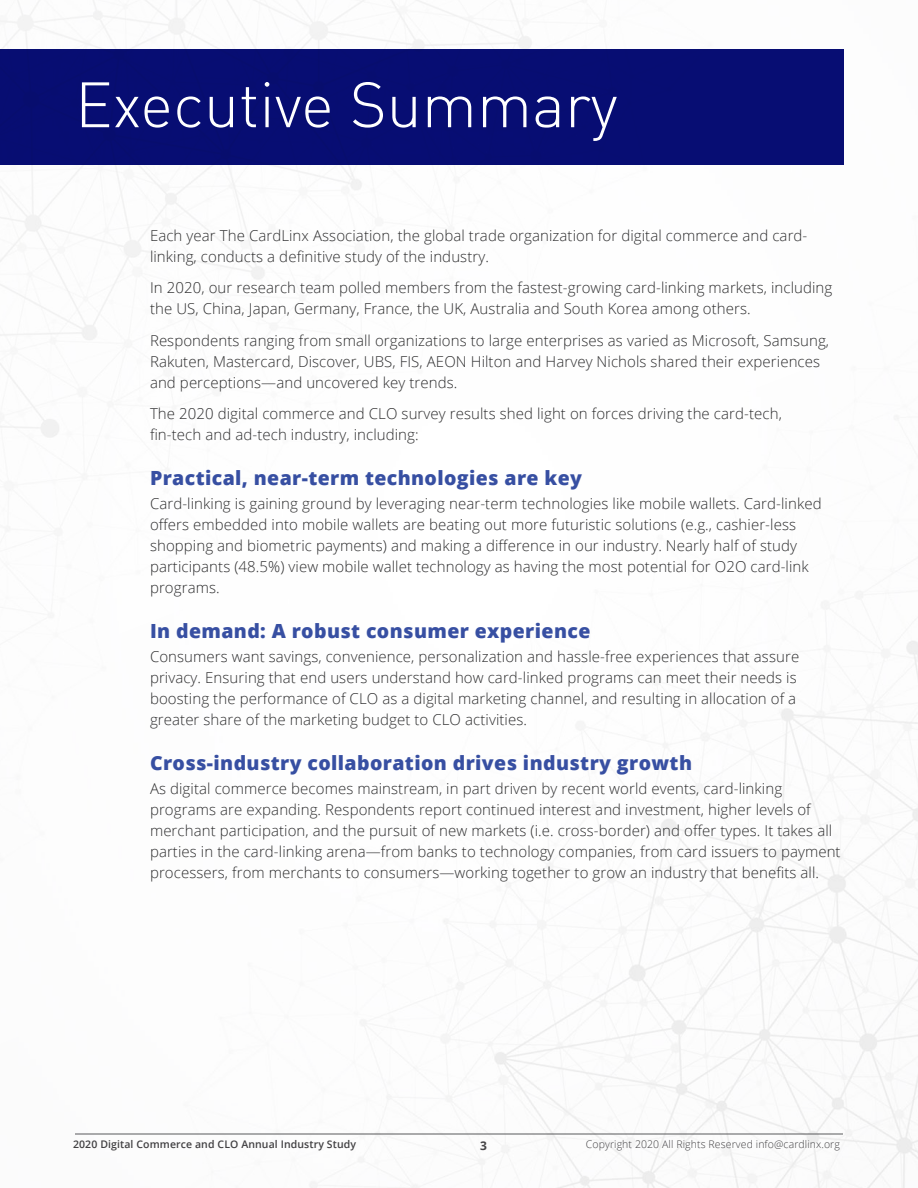
<style>
.page{position:relative;width:918px;height:1188px;background:#fff}
.page>*{position:absolute;margin:0;border:0;box-sizing:border-box;transform-origin:0 0}
.t1{font:63px "DIN Light Alternate";color:#fff}
.t2{font:800 19.5px "Open Sans";letter-spacing:.02em;color:#374fa2}
.t3{font:300 15px/21px "Open Sans";letter-spacing:.005em;color:#2e2e2f}
.t4{font:700 12px "Open Sans";color:#464547}
.t5{font:300 10.5px "Open Sans";letter-spacing:.01em;color:#414042}
.t6{font:600 10.5px "Open Sans";letter-spacing:.01em;color:#414042}
</style>
<div class="page">
<img style="left:0;top:0;width:918px;height:1188px">
<hr style="left:75px;top:1134px;width:768px;height:1px;background:#58595b">
<div style="left:0;top:50px;width:844px;height:115px;background:#080e74"></div>
<h1 class="t1" style="left:75px;top:66px;width:544px">Executive Summary</h1>
<p class="t3" style="left:150px;top:225px;width:659px">Each year The CardLinx Association, the global trade organization for digital commerce and card&shy;linking, conducts a definitive study of the industry.</p>
<p class="t3" style="left:150px;top:277px;width:684px">In 2020, our research team polled members from the fastest-growing card-linking markets, including the US, China, Japan, Germany, France, the UK, Australia and South Korea among others.</p>
<p class="t3" style="left:150px;top:330px;width:681px">Respondents ranging from small organizations to large enterprises as varied as Microsoft, Samsung,<br>Rakuten, Mastercard, Discover, UBS, FIS, AEON Hilton and Harvey Nichols shared their experiences and perceptions—and uncovered key trends.</p>
<p class="t3" style="left:150px;top:403px;width:633px">The 2020 digital commerce and CLO survey results shed light on forces driving the card-tech, fin-tech and ad-tech industry, including:</p>
<h2 class="t2" style="left:150px;top:464px;width:434px">Practical, near-term technologies are key</h2>
<p class="t3" style="left:150px;top:493px;width:673px">Card-linking is gaining ground by leveraging near-term technologies like mobile wallets. Card-linked offers embedded into mobile wallets are beating out more futuristic solutions (e.g., cashier-less shopping and biometric payments) and making a difference in our industry. Nearly half of study participants (48.5%) view mobile wallet technology as having the most potential for O2O card-link programs.</p>
<h2 class="t2" style="left:150px;top:617px;width:442px">In demand: A robust consumer experience</h2>
<p class="t3" style="left:150px;top:646px;width:651px">Consumers want savings, convenience, personalization and hassle-free experiences that assure privacy. Ensuring that end users understand how card-linked programs can meet their needs is boosting the performance of CLO as a digital marketing channel, and resulting in allocation of a greater share of the marketing budget to CLO activities.</p>
<h2 class="t2" style="left:150px;top:749px;width:544px">Cross-industry collaboration drives industry growth</h2>
<p class="t3" style="left:150px;top:778px;width:692px">As digital commerce becomes mainstream, in part driven by recent world events, card-linking programs are expanding. Respondents report continued interest and investment, higher levels of merchant participation, and the pursuit of new markets (i.e. cross-border) and offer types. It takes all parties in the card-linking arena—from banks to technology companies, from card issuers to payment processers, from merchants to consumers—working together to grow an industry that benefits all.</p>
<p class="t6" style="left:73px;top:1137px;width:284px">2020 Digital Commerce and CLO Annual Industry Study</p>
<p class="t4" style="left:480px;top:1137px;width:8px">3</p>
<p class="t5" style="left:586px;top:1137px;width:256px">Copyright 2020 All Rights Reserved info@cardlinx.org</p>
</div>
